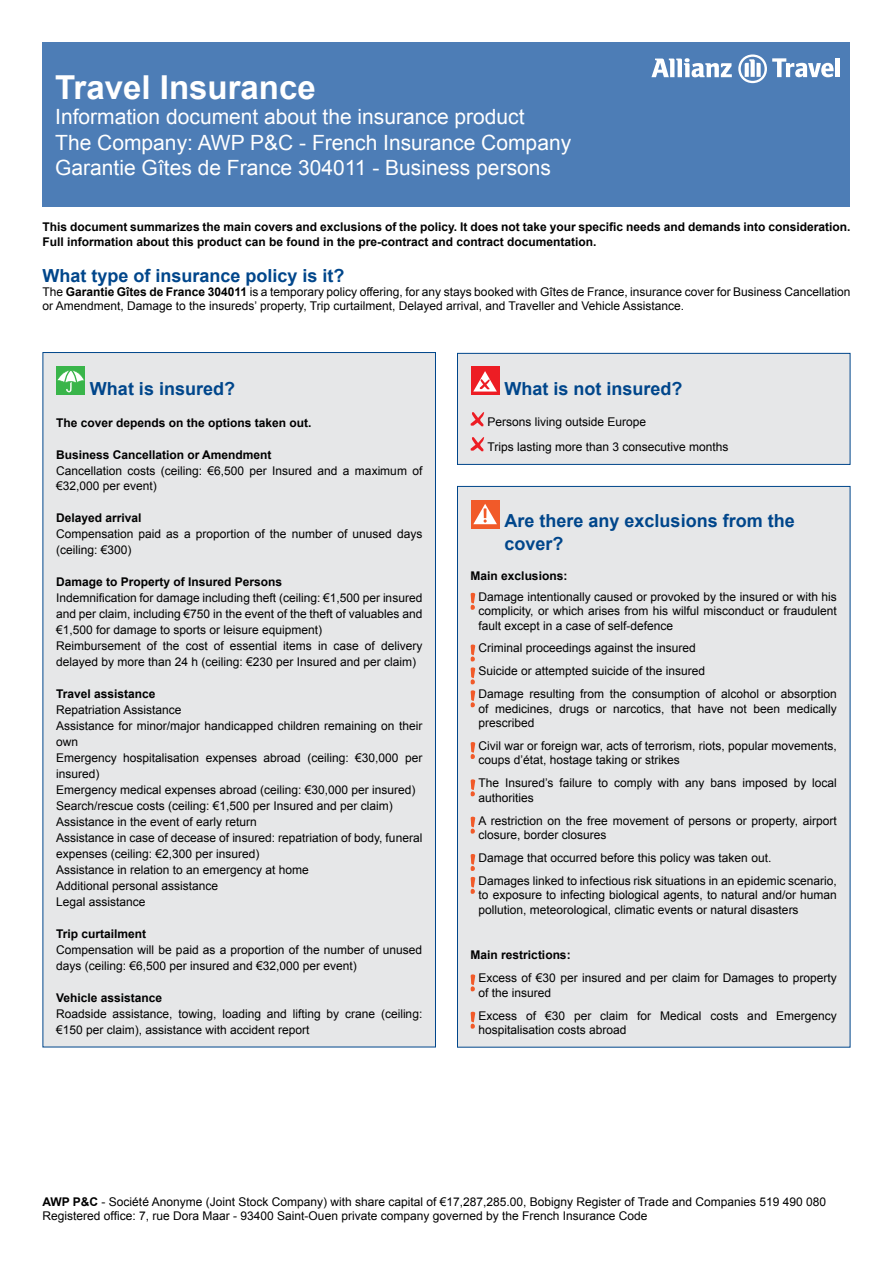
<style>
.page{position:relative;width:893px;height:1263px;background:#fff}
.page>*{position:absolute;margin:0;border:0;box-sizing:border-box;transform-origin:0 0}
.t1{font:700 33px "Arial";color:#fff}
.t2{font:21px/25.2px "Arial";color:#fff}
.t3{font:700 18px/22.2px "Arial";color:#00468b}
.t4{font:12px/16px "Arial";color:#000}
.t5{font:700 12px/14.4px "Arial";color:#000}
.s1{font-weight:700}
</style>
<div class="page">
<div style="left:43px;top:43px;width:807px;height:164px;background:#4d7db6"></div>
<div style="left:43px;top:352px;width:392px;height:695px;background:#e6e7e8"></div>
<div style="left:56px;top:366px;width:29px;height:29px;background:#39b54a"></div>
<svg style="left:57px;top:370px;width:28px;height:22px"></svg>
<div style="left:457px;top:353px;width:393px;height:111px;background:#e6e7e8"></div>
<div style="left:471px;top:366px;width:29px;height:29px;background:#ed1d24"></div>
<svg style="left:473px;top:371px;width:24px;height:21px"></svg>
<svg style="left:471px;top:412px;width:13px;height:15px"></svg>
<svg style="left:471px;top:437px;width:13px;height:15px"></svg>
<div style="left:457px;top:353px;width:393px;height:112px;border:1px solid #00468b"></div>
<div style="left:457px;top:486px;width:393px;height:561px;background:#e6e7e8"></div>
<div style="left:471px;top:500px;width:29px;height:28px;background:#f15a29"></div>
<svg style="left:473px;top:504px;width:24px;height:20px"></svg>
<svg style="left:471px;top:592px;width:4px;height:18px"></svg>
<svg style="left:471px;top:644px;width:4px;height:63px"></svg>
<svg style="left:471px;top:742px;width:4px;height:17px"></svg>
<svg style="left:471px;top:779px;width:4px;height:17px"></svg>
<svg style="left:471px;top:816px;width:4px;height:18px"></svg>
<svg style="left:471px;top:854px;width:4px;height:40px"></svg>
<svg style="left:471px;top:974px;width:4px;height:18px"></svg>
<svg style="left:471px;top:1011px;width:4px;height:18px"></svg>
<svg style="left:651px;top:58px;width:81px;height:19px"></svg>
<svg style="left:738px;top:54px;width:96px;height:29px"></svg>
<hr style="left:836px;top:58px;width:4px;height:19px;background:#fff">
<h1 class="t1" style="left:55px;top:66px;width:262px">Travel Insurance</h1>
<h2 class="t2" style="left:55px;top:105px;width:517px">Information document about the insurance product<br>The Company: AWP P&amp;C - French Insurance Company<br>Garantie Gîtes de France 304011 - Business persons</h2>
<p class="t5" style="left:43px;top:220px;width:809px">This document summarizes the main covers and exclusions of the policy. It does not take your specific needs and demands into consideration.<br>Full information about this product can be found in the pre-contract and contract documentation.</p>
<h3 class="t3" style="left:43px;top:265px;width:304px">What type of insurance policy is it?</h3>
<p class="t4" style="left:43px;top:285px;width:809px;line-height:14.4px">The <span class="s1">Garantie Gîtes de France 304011</span> is a temporary policy offering, for any stays booked with Gîtes de France, insurance cover for Business Cancellation or Amendment, Damage to the insureds’ property, Trip curtailment, Delayed arrival, and Traveller and Vehicle Assistance.</p>
<h3 class="t3" style="left:90px;top:378px;width:147px">What is insured?</h3>
<p class="t5" style="left:56px;top:415px;width:257px">The cover depends on the options taken out.</p>
<p class="t5" style="left:56px;top:447px;width:217px">Business Cancellation or Amendment</p>
<p class="t4" style="left:56px;top:462px;width:368px">Cancellation costs (ceiling: €6,500 per Insured and a maximum of €32,000 per event)</p>
<p class="t5" style="left:56px;top:511px;width:87px">Delayed arrival</p>
<p class="t4" style="left:56px;top:526px;width:368px">Compensation paid as a proportion of the number of unused days (ceiling: €300)</p>
<p class="t5" style="left:56px;top:575px;width:228px">Damage to Property of Insured Persons</p>
<p class="t4" style="left:56px;top:590px;width:368px">Indemnification for damage including theft (ceiling: €1,500 per insured and per claim, including €750 in the event of the theft of valuables and €1,500 for damage to sports or leisure equipment)<br>Reimbursement of the cost of essential items in case of delivery delayed by more than 24 h (ceiling: €230 per Insured and per claim)</p>
<p class="t5" style="left:56px;top:687px;width:101px">Travel assistance</p>
<p class="t4" style="left:56px;top:702px;width:368px">Repatriation Assistance<br>Assistance for minor/major handicapped children remaining on their own<br>Emergency hospitalisation expenses abroad (ceiling: €30,000 per insured)<br>Emergency medical expenses abroad (ceiling: €30,000 per insured)<br>Search/rescue costs (ceiling: €1,500 per Insured and per claim)<br>Assistance in the event of early return<br>Assistance in case of decease of insured: repatriation of body, funeral expenses (ceiling: €2,300 per insured)<br>Assistance in relation to an emergency at home<br>Additional personal assistance<br>Legal assistance</p>
<p class="t5" style="left:56px;top:927px;width:92px">Trip curtailment</p>
<p class="t4" style="left:56px;top:942px;width:368px">Compensation will be paid as a proportion of the number of unused days (ceiling: €6,500 per insured and €32,000 per event)</p>
<p class="t5" style="left:56px;top:991px;width:108px">Vehicle assistance</p>
<p class="t4" style="left:56px;top:1006px;width:368px">Roadside assistance, towing, loading and lifting by crane (ceiling: €150 per claim), assistance with accident report</p>
<h3 class="t3" style="left:505px;top:379px;width:180px">What is not insured?</h3>
<p class="t4" style="left:487px;top:410px;width:242px;line-height:25px">Persons living outside Europe<br>Trips lasting more than 3 consecutive months</p>
<h3 class="t3" style="left:505px;top:510px;width:292px">Are there any exclusions from the cover?</h3>
<p class="t5" style="left:471px;top:568px;width:98px">Main exclusions:</p>
<p class="t4" style="left:478px;top:589px;width:360px;line-height:14.4px;text-align:justify">Damage intentionally caused or provoked by the insured or with his complicity, or which arises from his wilful misconduct or fraudulent fault except in a case of self-defence</p>
<p class="t4" style="left:478px;top:637px;width:360px;line-height:23px">Criminal proceedings against the insured<br>Suicide or attempted suicide of the insured<br>Damage resulting from the consumption of alcohol or absorption</p>
<p class="t4" style="left:478px;top:701px;width:360px;line-height:14.4px">of medicines, drugs or narcotics, that have not been medically prescribed</p>
<p class="t4" style="left:478px;top:739px;width:360px;line-height:14.4px">Civil war or foreign war, acts of terrorism, riots, popular movements, coups d’état, hostage taking or strikes</p>
<p class="t4" style="left:478px;top:776px;width:360px;line-height:14.4px">The Insured’s failure to comply with any bans imposed by local authorities</p>
<p class="t4" style="left:478px;top:813px;width:360px;line-height:14.4px">A restriction on the free movement of persons or property, airport closure, border closures</p>
<p class="t4" style="left:478px;top:846px;width:360px;line-height:23px">Damage that occurred before this policy was taken out.<br>Damages linked to infectious risk situations in an epidemic scenario,</p>
<p class="t4" style="left:478px;top:888px;width:360px;line-height:14.4px">to exposure to infecting biological agents, to natural and/or human pollution, meteorological, climatic events or natural disasters</p>
<p class="t5" style="left:471px;top:948px;width:102px">Main restrictions:</p>
<p class="t4" style="left:478px;top:971px;width:360px;line-height:14.4px">Excess of €30 per insured and per claim for Damages to property of the insured</p>
<p class="t4" style="left:478px;top:1008px;width:360px;line-height:14.4px">Excess of €30 per claim for Medical costs and Emergency hospitalisation costs abroad</p>
<p class="t4" style="left:43px;top:1195px;width:785px;line-height:14.4px"><span class="s1">AWP P&amp;C</span> - Société Anonyme (Joint Stock Company) with share capital of €17,287,285.00, Bobigny Register of Trade and Companies 519 490 080<br>Registered office: 7, rue Dora Maar - 93400 Saint-Ouen private company governed by the French Insurance Code</p>
</div>
